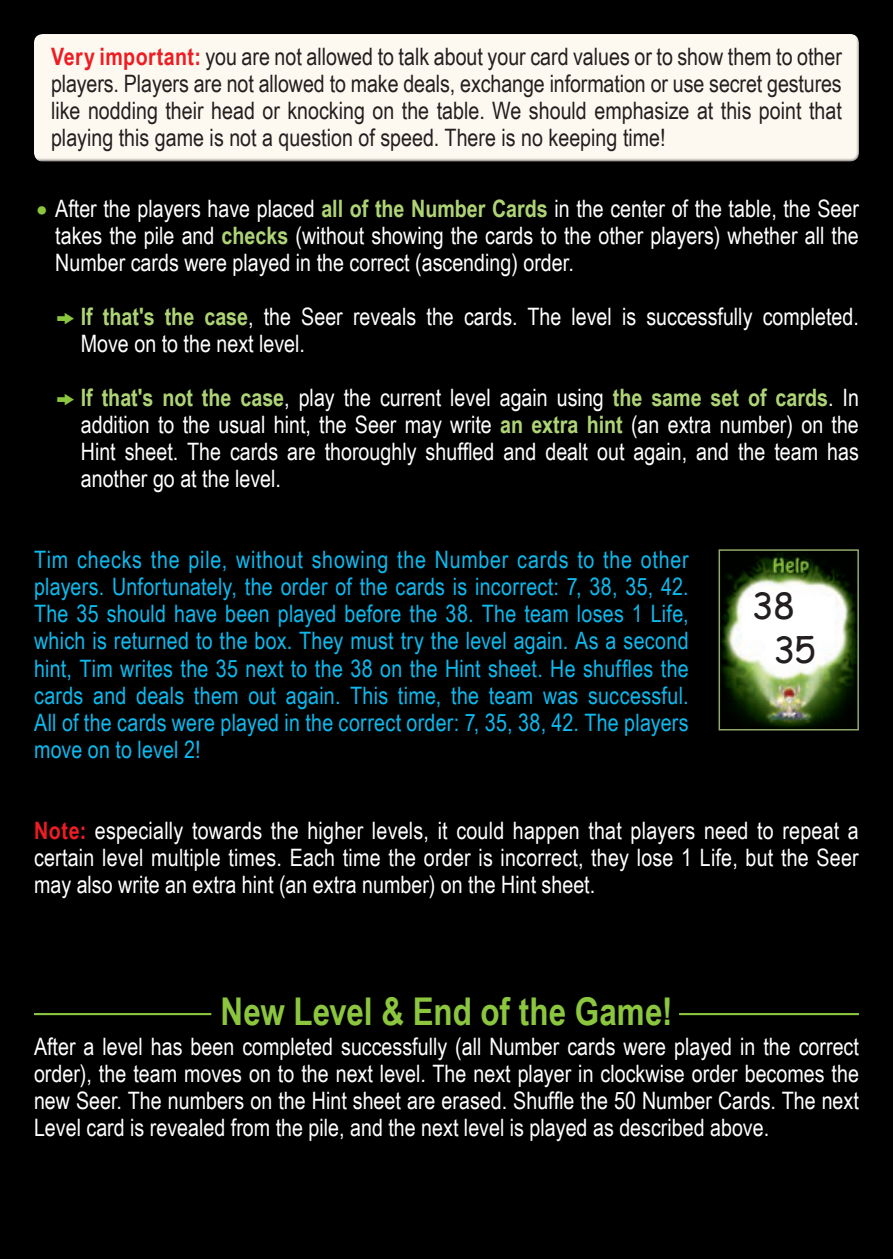
<style>
.page{position:relative;width:893px;height:1259px;background:#000}
.page>*{position:absolute;margin:0;border:0;box-sizing:border-box;transform-origin:0 0}
.t1{font:700 38.4px "Arial Narrow";color:#8bc63e}
.t2{font:36px "Comic Sans MS";color:#231f20}
.t3{font:24px/27px "Arial Narrow";color:#fff}
.t4{font:24px "Arial Narrow";letter-spacing:.01em;color:#0db9ed}
.t5{font:24px/27px "Arial Narrow";color:#231f20;text-align:justify}
.t6{font:700 24px "Arial Narrow";color:#aed475}
.t7{font:24px "Arial Narrow";letter-spacing:.03em;color:#0db9ed}
.s1{font-weight:700;color:#ee1d23}
.s2{font-family:"Interstate";font-weight:300;font-stretch:condensed;font-size:48px;color:#8bc63e}
.s3{font-weight:700;color:#aed475}
.s4{font-family:"Zeal";font-size:21px;color:#8bc63e}
.s5{font-family:"Zeal";font-weight:400;font-size:21px;color:#8bc63e}
.s6{font-weight:400;color:#fff}
</style>
<div class="page">
<div style="left:33px;top:33px;width:828px;height:131px;background:#fef9f0"></div>
<svg style="left:718px;top:549px;width:141px;height:182px"></svg>
<hr style="left:34px;top:1013px;width:825px;height:2px;background:#8bc63e">
<div style="left:211px;top:1000px;width:468px;height:27px;background:#000"></div>
<p class="t5" style="left:51px;top:42px;width:792px"><span class="s1">Very important:</span> you are not allowed to talk about your card values or to show them to other players. Players are not allowed to make deals, exchange information or use secret gestures like nodding their head or knocking on the table. We should emphasize at this point that playing this game is not a question of speed. There is no keeping time!</p>
<p class="t3" style="left:34px;top:194px;width:826px"><span class="s2">•</span> After the players have placed <span class="s3">all of the Number Cards</span> in the center of the table, the Seer</p>
<p class="t3" style="left:55px;top:221px;width:805px">takes the pile and <span class="s3">checks</span> (without showing the cards to the other players) whether all the</p>
<p class="t3" style="left:55px;top:248px;width:520px">Number cards were played in the correct (ascending) order.</p>
<p class="t3" style="left:55px;top:302px;width:805px"><span class="s4">k</span> <span class="s3">If that's the case</span>, the Seer reveals the cards. The level is successfully completed.</p>
<p class="t3" style="left:81px;top:329px;width:226px">Move on to the next level.</p>
<p class="t6" style="left:55px;top:380px;width:805px"><span class="s5">k</span> If that's not the case<span class="s6">, play the current level again using</span> the same set of cards<span class="s6">. In</span></p>
<p class="t3" style="left:81px;top:410px;width:780px">addition to the usual hint, the Seer may write <span class="s3">an extra hint</span> (an extra number) on the</p>
<p class="t3" style="left:81px;top:437px;width:780px">Hint sheet. The cards are thoroughly shuffled and dealt out again, and the team has</p>
<p class="t3" style="left:81px;top:464px;width:202px">another go at the level.</p>
<p class="t7" style="left:34px;top:542px;width:656px">Tim checks the pile, without showing the Number cards to the other</p>
<p class="t4" style="left:34px;top:569px;width:656px">players. Unfortunately, the order of the cards is incorrect: 7, 38, 35, 42.</p>
<p class="t4" style="left:34px;top:596px;width:656px">The 35 should have been played before the 38. The team loses 1 Life,</p>
<p class="t4" style="left:34px;top:623px;width:656px">which is returned to the box. They must try the level again. As a second</p>
<p class="t4" style="left:34px;top:650px;width:656px">hint, Tim writes the 35 next to the 38 on the Hint sheet. He shuffles the</p>
<p class="t4" style="left:34px;top:677px;width:656px">cards and deals them out again. This time, the team was successful.</p>
<p class="t4" style="left:34px;top:704px;width:656px">All of the cards were played in the correct order: 7, 35, 38, 42. The players</p>
<p class="t4" style="left:34px;top:731px;width:168px">move on to level 2!</p>
<p class="t2" style="left:752px;top:579px;width:45px">38</p>
<p class="t2" style="left:773px;top:623px;width:44px">35</p>
<p class="t3" style="left:34px;top:815px;width:826px"><span class="s1">Note:</span> especially towards the higher levels, it could happen that players need to repeat a</p>
<p class="t3" style="left:34px;top:842px;width:826px">certain level multiple times. Each time the order is incorrect, they lose 1 Life, but the Seer</p>
<p class="t3" style="left:34px;top:869px;width:563px">may also write an extra hint (an extra number) on the Hint sheet.</p>
<p class="t1" style="left:221px;top:982px;width:453px">New Level &amp; End of the Game!</p>
<p class="t3" style="left:34px;top:1031px;width:826px">After a level has been completed successfully (all Number cards were played in the correct</p>
<p class="t3" style="left:34px;top:1058px;width:826px">order), the team moves on to the next level. The next player in clockwise order becomes the</p>
<p class="t3" style="left:34px;top:1085px;width:826px">new Seer. The numbers on the Hint sheet are erased. Shuffle the 50 Number Cards. The next<br>Level card is revealed from the pile, and the next level is played as described above.</p>
</div>
